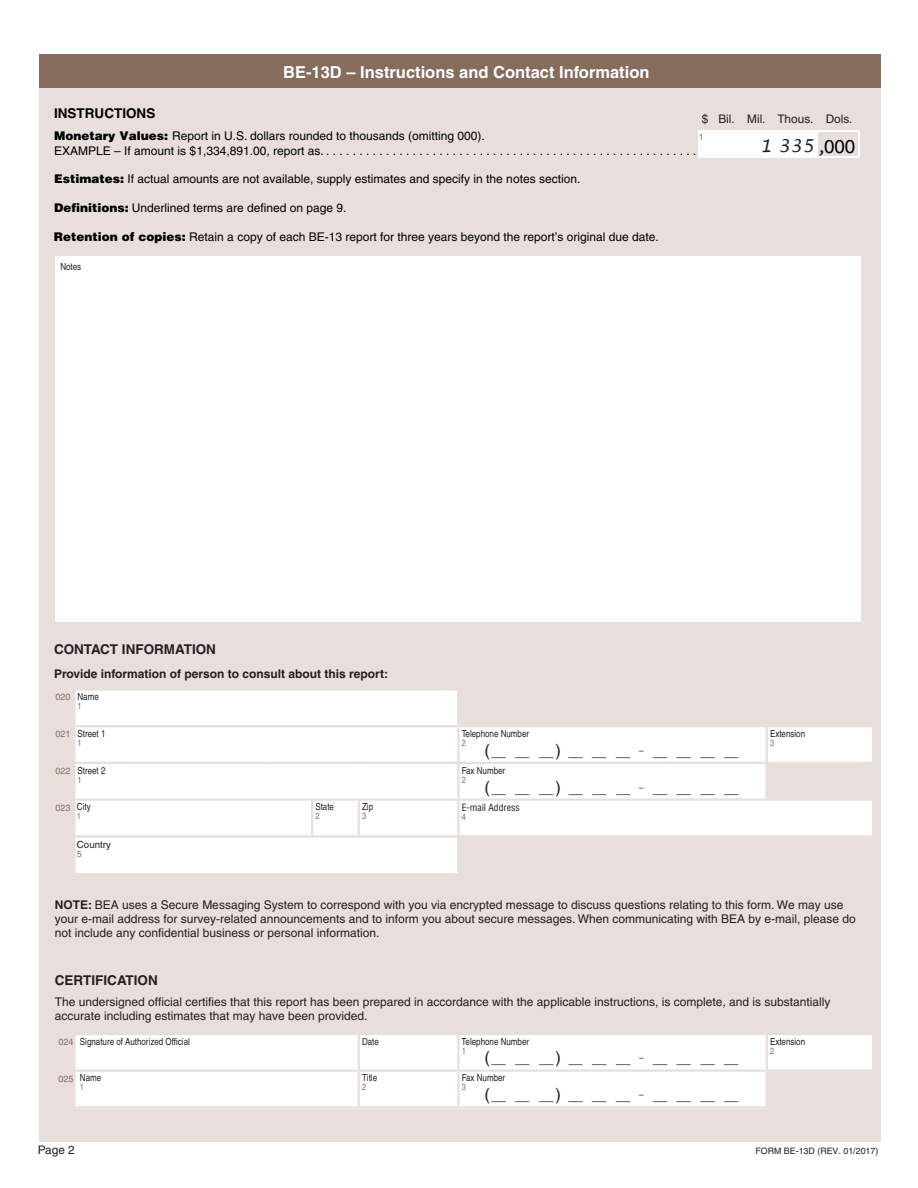
<style>
.page{position:relative;width:918px;height:1188px;background:#fff}
.page>*{position:absolute;margin:0;border:0;box-sizing:border-box;transform-origin:0 0}
.t1{font:300 21px "Eras ITC";color:#231f20}
.t2{font:italic 17.7px "Lucida Handwriting";color:#231f20}
.t3{font:700 16.5px "Helvetica";color:#fff}
.t4{font:700 13.5px "Helvetica";color:#231f20}
.t5{font:700 13.5px "Helvetica";color:#000}
.t6{font:12px/14.4px "Helvetica";color:#231f20}
.t7{font:12px/15px "Helvetica";color:#000}
.t8{font:700 12px "Helvetica";color:#231f20}
.t9{font:11.85px "Helvetica";color:#231f20}
.t10{font:condensed 9.75px "Helvetica";color:#231f20}
.t11{font:condensed 9.75px "Helvetica";color:#231f20}
.t12{font:9.75px "Helvetica";color:#231f20}
.t13{font:condensed 9px "Helvetica";color:#856c5d}
.t14{font:9px "Helvetica";color:#856c5d}
.t15{font:8.85px "Helvetica";color:#231f20}
.s1{font-weight:900}
.s2{font-size:18.75px;color:#000}
.s3{font-family:"Helvetica";font-style:normal;font-size:18.75px;color:#000}
.s4{font-stretch:normal;font-size:9px;color:#856c5d}
.s5{font-weight:700}
</style>
<div class="page">
<div style="left:39px;top:74px;width:841px;height:1068px;background:#e8dfdd"></div>
<div style="left:39px;top:54px;width:841px;height:33px;background:#856c5d"></div>
<div style="left:55px;top:257px;width:806px;height:365px;background:#fff"></div>
<div style="left:698px;top:130px;width:162px;height:28px;background:#fff"></div>
<div style="left:819px;top:132px;width:39px;height:24px;background:#e8dfdd"></div>
<svg style="left:76px;top:1035px;width:796px;height:74px;background:#fdfcfc"></svg>
<svg style="left:76px;top:691px;width:796px;height:144px;fill:#fff"></svg>
<div style="left:76px;top:838px;width:381px;height:35px;background:#fff"></div>
<hr style="left:457px;top:691px;width:3px;height:34px;background:#e8dfdd">
<hr style="left:55px;top:725px;width:22px;height:2px;background:#e8dfdd">
<hr style="left:77px;top:725px;width:189px;height:2px;background:#e8dfdd">
<hr style="left:266px;top:725px;width:93px;height:2px;background:#e8dfdd">
<hr style="left:359px;top:725px;width:99px;height:2px;background:#e8dfdd">
<hr style="left:458px;top:725px;width:30px;height:2px;background:#e8dfdd">
<hr style="left:457px;top:727px;width:3px;height:35px;background:#e8dfdd">
<hr style="left:488px;top:725px;width:168px;height:2px;background:#e8dfdd">
<hr style="left:656px;top:725px;width:111px;height:2px;background:#e8dfdd">
<hr style="left:767px;top:725px;width:40px;height:2px;background:#e8dfdd">
<hr style="left:766px;top:727px;width:2px;height:35px;background:#e8dfdd">
<hr style="left:807px;top:725px;width:66px;height:2px;background:#e8dfdd">
<hr style="left:55px;top:762px;width:22px;height:2px;background:#e8dfdd">
<hr style="left:77px;top:762px;width:189px;height:2px;background:#e8dfdd">
<hr style="left:266px;top:762px;width:93px;height:2px;background:#e8dfdd">
<hr style="left:359px;top:762px;width:99px;height:2px;background:#e8dfdd">
<hr style="left:458px;top:762px;width:30px;height:2px;background:#e8dfdd">
<hr style="left:457px;top:764px;width:3px;height:34px;background:#e8dfdd">
<hr style="left:488px;top:762px;width:168px;height:2px;background:#e8dfdd">
<hr style="left:656px;top:762px;width:111px;height:2px;background:#e8dfdd">
<hr style="left:767px;top:762px;width:40px;height:2px;background:#e8dfdd">
<hr style="left:766px;top:764px;width:2px;height:34px;background:#e8dfdd">
<hr style="left:807px;top:762px;width:66px;height:2px;background:#e8dfdd">
<hr style="left:55px;top:798px;width:22px;height:3px;background:#e8dfdd">
<hr style="left:77px;top:798px;width:189px;height:3px;background:#e8dfdd">
<hr style="left:266px;top:798px;width:93px;height:3px;background:#e8dfdd">
<hr style="left:311px;top:801px;width:2px;height:34px;background:#e8dfdd">
<hr style="left:359px;top:798px;width:99px;height:3px;background:#e8dfdd">
<hr style="left:358px;top:801px;width:2px;height:34px;background:#e8dfdd">
<hr style="left:458px;top:798px;width:30px;height:3px;background:#e8dfdd">
<hr style="left:457px;top:801px;width:3px;height:34px;background:#e8dfdd">
<hr style="left:488px;top:798px;width:168px;height:3px;background:#e8dfdd">
<hr style="left:656px;top:798px;width:111px;height:3px;background:#e8dfdd">
<hr style="left:767px;top:798px;width:40px;height:3px;background:#e8dfdd">
<hr style="left:807px;top:798px;width:66px;height:3px;background:#e8dfdd">
<hr style="left:358px;top:1035px;width:2px;height:34px;background:#e8dfdd">
<hr style="left:457px;top:1035px;width:3px;height:34px;background:#e8dfdd">
<hr style="left:766px;top:1035px;width:2px;height:34px;background:#e8dfdd">
<hr style="left:77px;top:1069px;width:189px;height:3px;background:#e8dfdd">
<hr style="left:266px;top:1069px;width:93px;height:3px;background:#e8dfdd">
<hr style="left:359px;top:1069px;width:99px;height:3px;background:#e8dfdd">
<hr style="left:358px;top:1072px;width:2px;height:34px;background:#e8dfdd">
<hr style="left:458px;top:1069px;width:30px;height:3px;background:#e8dfdd">
<hr style="left:457px;top:1072px;width:3px;height:34px;background:#e8dfdd">
<hr style="left:488px;top:1069px;width:168px;height:3px;background:#e8dfdd">
<hr style="left:656px;top:1069px;width:111px;height:3px;background:#e8dfdd">
<hr style="left:767px;top:1069px;width:40px;height:3px;background:#e8dfdd">
<hr style="left:766px;top:1072px;width:2px;height:34px;background:#e8dfdd">
<hr style="left:807px;top:1069px;width:66px;height:3px;background:#e8dfdd">
<hr style="left:77px;top:1106px;width:189px;height:2px;background:#e8dfdd">
<hr style="left:266px;top:1106px;width:93px;height:2px;background:#e8dfdd">
<hr style="left:359px;top:1106px;width:99px;height:2px;background:#e8dfdd">
<hr style="left:458px;top:1106px;width:30px;height:2px;background:#e8dfdd">
<hr style="left:488px;top:1106px;width:168px;height:2px;background:#e8dfdd">
<hr style="left:656px;top:1106px;width:111px;height:2px;background:#e8dfdd">
<hr style="left:767px;top:1106px;width:40px;height:2px;background:#e8dfdd">
<hr style="left:807px;top:1106px;width:66px;height:2px;background:#e8dfdd">
<hr style="left:55px;top:1069px;width:22px;height:3px;background:#e8dfdd">
<hr style="left:55px;top:1106px;width:22px;height:2px;background:#e8dfdd">
<h3 class="t3" style="left:283px;top:62px;width:368px">BE-13D – Instructions and Contact Information</h3>
<p class="t5" style="left:54px;top:105px;width:103px">INSTRUCTIONS</p>
<p class="t7" style="left:54px;top:128px;width:644px"><span class="s1">Monetary Values:</span> Report in U.S. dollars rounded to thousands (omitting 000).<br>EXAMPLE – If amount is $1,334,891.00, report as.........................................................</p>
<p class="t7" style="left:54px;top:171px;width:528px"><span class="s1">Estimates:</span> If actual amounts are not available, supply estimates and specify in the notes section.</p>
<p class="t7" style="left:54px;top:200px;width:294px"><span class="s1">Definitions:</span> Underlined terms are defined on page 9.</p>
<p class="t7" style="left:54px;top:230px;width:606px"><span class="s1">Retention of copies:</span> Retain a copy of each BE-13 report for three years beyond the report’s original due date.</p>
<p class="t10" style="left:60px;top:261px;width:22px">Notes</p>
<p class="t9" style="left:702px;top:112px;width:152px">$ Bil. Mil. Thous. Dols.</p>
<p class="t14" style="left:699px;top:132px;width:7px">1</p>
<h2 class="t2" style="left:760px;top:135px;width:97px">1 335 <span class="s2">,</span><span class="s3">000</span></h2>
<p class="t4" style="left:54px;top:641px;width:164px">CONTACT INFORMATION</p>
<p class="t8" style="left:54px;top:667px;width:336px">Provide information of person to consult about this report:</p>
<p class="t10" style="left:55px;top:691px;width:45px"><span class="s4">020</span> Name</p>
<p class="t13" style="left:78px;top:701px;width:6px">1</p>
<p class="t10" style="left:55px;top:728px;width:52px"><span class="s4">021</span> Street 1</p>
<p class="t13" style="left:78px;top:738px;width:6px">1</p>
<p class="t10" style="left:55px;top:765px;width:52px"><span class="s4">022</span> Street 2</p>
<p class="t13" style="left:78px;top:774px;width:6px">1</p>
<p class="t10" style="left:55px;top:801px;width:37px"><span class="s4">023</span> City</p>
<p class="t13" style="left:77px;top:811px;width:6px">1</p>
<p class="t12" style="left:77px;top:839px;width:36px">Country</p>
<p class="t14" style="left:77px;top:849px;width:7px">5</p>
<p class="t10" style="left:315px;top:801px;width:20px">State</p>
<p class="t13" style="left:315px;top:811px;width:6px">2</p>
<p class="t10" style="left:362px;top:801px;width:13px">Zip</p>
<p class="t13" style="left:362px;top:811px;width:6px">3</p>
<p class="t10" style="left:462px;top:728px;width:69px">Telephone Number</p>
<p class="t13" style="left:462px;top:738px;width:6px">2</p>
<h1 class="t1" style="left:484px;top:745px;width:256px"><sup>(</sup>———<sup>)</sup>——— <sup>-</sup> ————</h1>
<p class="t10" style="left:462px;top:765px;width:45px">Fax Number</p>
<p class="t13" style="left:462px;top:774px;width:6px">2</p>
<h1 class="t1" style="left:484px;top:782px;width:256px"><sup>(</sup>———<sup>)</sup>——— <sup>-</sup> ————</h1>
<p class="t11" style="left:462px;top:801px;width:60px">E-mail Address</p>
<p class="t13" style="left:462px;top:811px;width:6px">4</p>
<p class="t10" style="left:770px;top:728px;width:37px">Extension</p>
<p class="t13" style="left:770px;top:738px;width:6px">3</p>
<p class="t6" style="left:55px;top:897px;width:803px"><span class="s5">NOTE:</span> BEA uses a Secure Messaging System to correspond with you via encrypted message to discuss questions relating to this form. We may use your e-mail address for survey-related announcements and to inform you about secure messages. When communicating with BEA by e-mail, please do not include any confidential business or personal information.</p>
<p class="t4" style="left:55px;top:972px;width:105px">CERTIFICATION</p>
<p class="t6" style="left:55px;top:995px;width:777px">The undersigned official certifies that this report has been prepared in accordance with the applicable instructions, is complete, and is substantially accurate including estimates that may have been provided.</p>
<p class="t10" style="left:58px;top:1036px;width:133px"><span class="s4">024</span> Signature of Authorized Official</p>
<p class="t10" style="left:362px;top:1036px;width:18px">Date</p>
<p class="t10" style="left:462px;top:1036px;width:69px">Telephone Number</p>
<p class="t13" style="left:462px;top:1045px;width:6px">1</p>
<p class="t10" style="left:770px;top:1036px;width:37px">Extension</p>
<p class="t13" style="left:770px;top:1045px;width:6px">2</p>
<h1 class="t1" style="left:484px;top:1052px;width:256px"><sup>(</sup>———<sup>)</sup>——— <sup>-</sup> ————</h1>
<p class="t10" style="left:58px;top:1072px;width:44px"><span class="s4">025</span> Name</p>
<p class="t13" style="left:80px;top:1082px;width:6px">1</p>
<p class="t10" style="left:362px;top:1072px;width:17px">Title</p>
<p class="t13" style="left:362px;top:1082px;width:6px">2</p>
<p class="t10" style="left:462px;top:1072px;width:45px">Fax Number</p>
<p class="t13" style="left:462px;top:1082px;width:6px">3</p>
<h1 class="t1" style="left:484px;top:1089px;width:256px"><sup>(</sup>———<sup>)</sup>——— <sup>-</sup> ————</h1>
<p class="t9" style="left:38px;top:1143px;width:38px">Page 2</p>
<p class="t15" style="left:755px;top:1146px;width:125px">FORM BE-13D (REV. 01/2017)</p>
</div>
